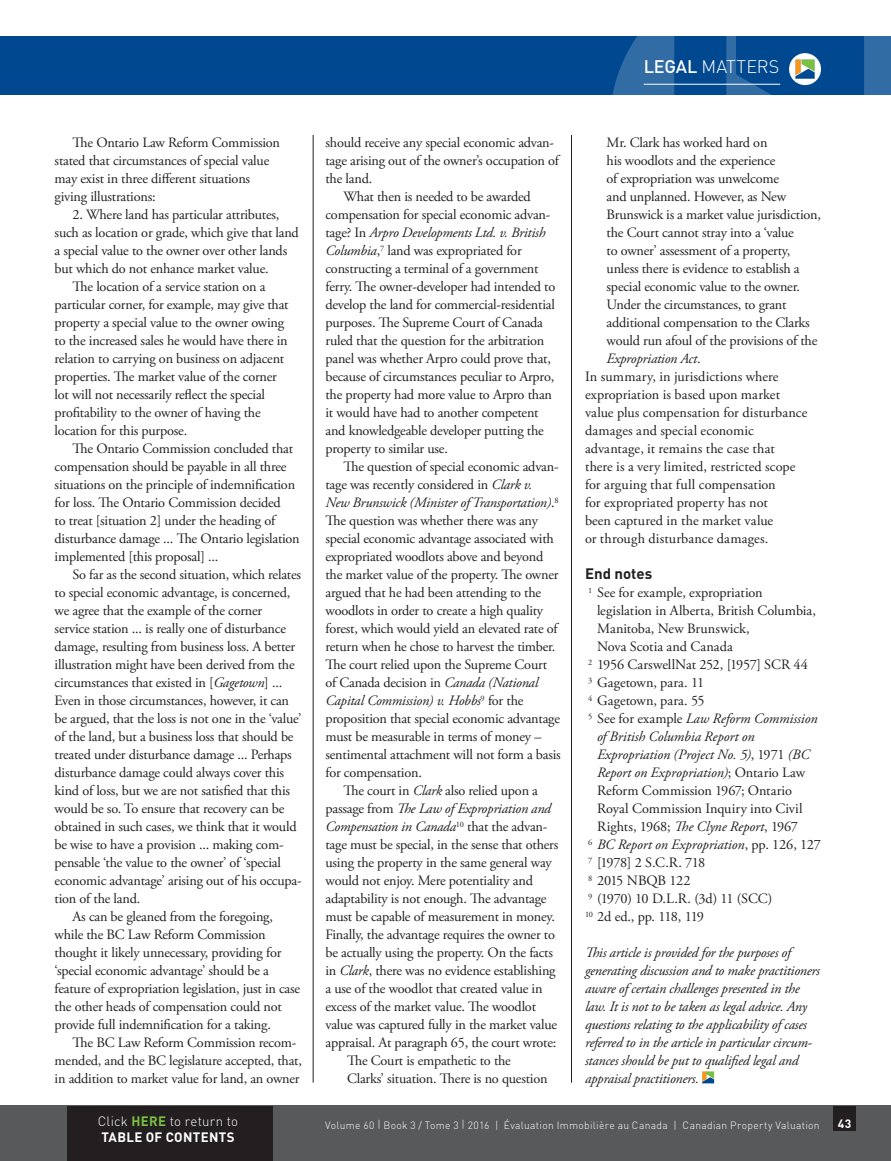
<style>
.page{position:relative;width:891px;height:1161px;background:#fff}
.page>*{position:absolute;margin:0;border:0;box-sizing:border-box;transform-origin:0 0}
.TOC_-_Departments{font:300 18px "DIN";letter-spacing:.005em;color:#fff}
.Sub-Head{font:700 15px "DIN";color:#231f20}
.BT{font:14.25px/18px "Adobe Garamond Pro";letter-spacing:-.015em;color:#231f20}
.BT-2{font:14.25px/18px "Adobe Garamond Pro";letter-spacing:.005em;color:#231f20}
.BT-3{font:italic 14.25px/18px "Adobe Garamond Pro";letter-spacing:-.015em;color:#231f20}
.BT_1{font:italic 14.25px/18px "Adobe Garamond Pro";color:#231f20}
.BT_1-2{font:14.25px/18px "Adobe Garamond Pro";color:#231f20}
.BT_1-3{font:14.25px "Adobe Garamond Pro";letter-spacing:-.06em;color:#231f20}
.t1{font:300 13.5px "DIN";letter-spacing:.015em;color:#fff}
.t2{font:700 13.5px "DIN";letter-spacing:.025em;color:#fff}
.t3{font:700 12px "DIN";color:#fff}
.t4{font:300 10.5px "DIN";letter-spacing:.03em;color:#fff}
.s1{font-weight:500}
.s2{font-style:italic}
.s3{font-style:normal}
.s4{font-family:"DIN Bold Alternate";font-weight:400;color:#7ac042}
</style>
<div class="page">
<div style="left:0;top:37px;width:891px;height:58px;background:#004990"></div>
<svg style="left:609px;top:36px;width:282px;height:59px"></svg>
<svg style="left:702px;top:1071px;width:12px;height:12px"></svg>
<hr style="left:644px;top:84px;width:136px;height:1px;background:#fff">
<hr style="left:313px;top:135px;width:1px;height:948px;background:#231f20">
<hr style="left:571px;top:135px;width:1px;height:948px;background:#231f20">
<div style="left:0;top:1106px;width:891px;height:55px;background:#57595b"></div>
<div style="left:833px;top:1107px;width:23px;height:24px;background:#231f20"></div>
<div style="left:67px;top:1107px;width:205px;height:54px;background:#231f20"></div>
<p class="TOC_-_Departments" style="left:644px;top:56px;width:137px"><span class="s1">LEGAL</span> MATTERS</p>
<p class="BT" style="left:55px;top:134px;width:227px;text-indent:18px">The Ontario Law Reform Commission stated that circumstances of special value may exist in three different situations giving illustrations:</p>
<p class="BT" style="left:55px;top:206px;width:246px;text-indent:18px">2. Where land has particular attributes, such as location or grade, which give that land a special value to the owner over other lands but which do not enhance market value.</p>
<p class="BT" style="left:55px;top:278px;width:236px;text-indent:18px">The location of a service station on a particular corner, for example, may give that property a special value to the owner owing to the increased sales he would have there in relation to carrying on business on adjacent properties. The market value of the corner lot will not necessarily reflect the special profitability to the owner of having the location for this purpose.</p>
<p class="BT" style="left:55px;top:440px;width:247px;text-indent:18px">The Ontario Commission concluded that compensation should be payable in all three situations on the principle of indemnification for loss. The Ontario Commission decided<br>to treat [situation 2] under the heading of disturbance damage ... The Ontario legislation implemented [this proposal] ...</p>
<p class="BT" style="left:55px;top:566px;width:249px;text-indent:18px">So far as the second situation, which relates to special economic advantage, is concerned, we agree that the example of the corner<br>service station ... is really one of disturbance damage, resulting from business loss. A better illustration might have been derived from the circumstances that existed in [<span class="s2">Gagetown</span>] ...<br>Even in those circumstances, however, it can be argued, that the loss is not one in the ‘value’ of the land, but a business loss that should be treated under disturbance damage ... Perhaps disturbance damage could always cover this kind of loss, but we are not satisfied that this would be so. To ensure that recovery can be obtained in such cases, we think that it would be wise to have a provision ... making com&shy;pensable ‘the value to the owner’ of ‘special economic advantage’ arising out of his occupa&shy;tion of the land.</p>
<p class="BT" style="left:55px;top:908px;width:247px;text-indent:18px">As can be gleaned from the foregoing, while the BC Law Reform Commission thought it likely unnecessary, providing for ‘special economic advantage’ should be a feature of expropriation legislation, just in case the other heads of compensation could not provide full indemnification for a taking.</p>
<p class="BT" style="left:55px;top:1034px;width:249px;text-indent:18px">The BC Law Reform Commission recom&shy;mended, and the BC legislature accepted, that, in addition to market value for land, an owner</p>
<p class="BT" style="left:326px;top:134px;width:235px">should receive any special economic advan&shy;tage arising out of the owner’s occupation of the land.</p>
<p class="BT" style="left:325px;top:188px;width:231px;text-indent:18px">What then is needed to be awarded compensation for special economic advan&shy;tage? In <span class="s2">Arpro Developments Ltd. v. British Columbia</span>,<sup>7</sup> land was expropriated for constructing a terminal of a government ferry. The owner-developer had intended to develop the land for commercial-residential purposes. The Supreme Court of Canada ruled that the question for the arbitration panel was whether Arpro could prove that, because of circumstances peculiar to Arpro, the property had more value to Arpro than it would have had to another competent and knowledgeable developer putting the property to similar use.</p>
<p class="BT" style="left:325px;top:458px;width:237px;text-indent:18px">The question of special economic advan&shy;tage was recently considered in <span class="s2">Clark v.<br>New Brunswick (Minister of Transportation)</span>.<sup>8<br></sup>The question was whether there was any special economic advantage associated with expropriated woodlots above and beyond the market value of the property. The owner argued that he had been attending to the woodlots in order to create a high quality forest, which would yield an elevated rate of return when he chose to harvest the timber.<br>The court relied upon the Supreme Court of Canada decision in <span class="s2">Canada (National Capital Commission) v. Hobbs</span><sup>9</sup> for the proposition that special economic advantage must be measurable in terms of money – sentimental attachment will not form a basis for compensation.</p>
<p class="BT" style="left:325px;top:782px;width:234px;text-indent:18px">The court in <span class="s2">Clark</span> also relied upon a passage from <span class="s2">The Law of Expropriation and Compensation in Canada</span><sup>10</sup> that the advan&shy;tage must be special, in the sense that others using the property in the same general way would not enjoy. Mere potentiality and adaptability is not enough. The advantage must be capable of measurement in money.<br>Finally, the advantage requires the owner to be actually using the property. On the facts in <span class="s2">Clark</span>, there was no evidence establishing a use of the woodlot that created value in excess of the market value. The woodlot value was captured fully in the market value appraisal. At paragraph 65, the court wrote:</p>
<p class="BT" style="left:347px;top:1052px;width:202px">The Court is empathetic to the<br>Clarks’ situation. There is no question</p>
<p class="BT" style="left:607px;top:134px;width:216px">Mr. Clark has worked hard on<br>his woodlots and the experience<br>of expropriation was unwelcome<br>and unplanned. However, as New Brunswick is a market value jurisdiction, the Court cannot stray into a ‘value<br>to owner’ assessment of a property, unless there is evidence to establish a special economic value to the owner.<br>Under the circumstances, to grant additional compensation to the Clarks would run afoul of the provisions of the <span class="s2">Expropriation Act</span>.</p>
<p class="BT-2" style="left:585px;top:368px;width:224px">In summary, in jurisdictions where expropriation is based upon market value plus compensation for disturbance damages and special economic advantage, it remains the case that<br>there is a very limited, restricted scope for arguing that full compensation<br>for expropriated property has not<br>been captured in the market value<br>or through disturbance damages.</p>
<p class="Sub-Head" style="left:585px;top:564px;width:69px">End notes</p>
<p class="BT_1-2" style="left:597px;top:584px;width:220px;text-indent:-9px"><sup>1</sup> See for example, expropriation legislation in Alberta, British Columbia,<br>Manitoba, New Brunswick,<br>Nova Scotia and Canada</p>
<p class="BT_1-2" style="left:588px;top:656px;width:221px"><sup>2</sup> 1956 CarswellNat 252, [1957] SCR 44</p>
<p class="BT_1-2" style="left:588px;top:674px;width:117px"><sup>3</sup> Gagetown, para. 11</p>
<p class="BT_1-2" style="left:588px;top:692px;width:118px"><sup>4</sup> Gagetown, para. 55</p>
<p class="BT_1" style="left:597px;top:710px;width:222px;text-indent:-9px"><sup>5</sup> <span class="s3">See for example</span> Law Reform Commission of British Columbia Report on Expropriation (Project No. 5)<span class="s3">, 1971</span> (BC Report on Expropriation)<span class="s3">; Ontario Law Reform Commission 1967; Ontario Royal Commission Inquiry into Civil Rights, 1968;</span> The Clyne Report<span class="s3">, 1967</span></p>
<p class="BT_1" style="left:588px;top:836px;width:234px"><sup>6</sup> BC Report on Expropriation<span class="s3">, pp. 126, 127</span></p>
<p class="BT_1-2" style="left:588px;top:854px;width:119px"><sup>7</sup> [1978] 2 S.C.R. 718</p>
<p class="BT_1-2" style="left:588px;top:872px;width:104px"><sup>8</sup> 2015 NBQB 122</p>
<p class="BT_1-2" style="left:588px;top:890px;width:186px"><sup>9</sup> (1970) 10 D.L.R. (3d) 11 (SCC)</p>
<p class="BT_1-3" style="left:585px;top:908px;width:120px"><sup>10</sup> 2d ed., pp. 118, 119</p>
<p class="BT-3" style="left:585px;top:944px;width:236px">This article is provided for the purposes of generating discussion and to make practitioners aware of certain challenges presented in the law. It is not to be taken as legal advice. Any questions relating to the applicability of cases referred to in the article in particular circum&shy;stances should be put to qualified legal and appraisal practitioners.</p>
<p class="t1" style="left:98px;top:1113px;width:142px">Click <span class="s4">HERE</span> to return to</p>
<p class="t4" style="left:325px;top:1119px;width:496px">Volume 60 | Book 3 / Tome 3 | 2016 | Évaluation Immobilière au Canada | Canadian Property Valuation</p>
<p class="t3" style="left:838px;top:1116px;width:15px">43</p>
<p class="t2" style="left:101px;top:1129px;width:135px">TABLE OF CONTENTS</p>
</div>
